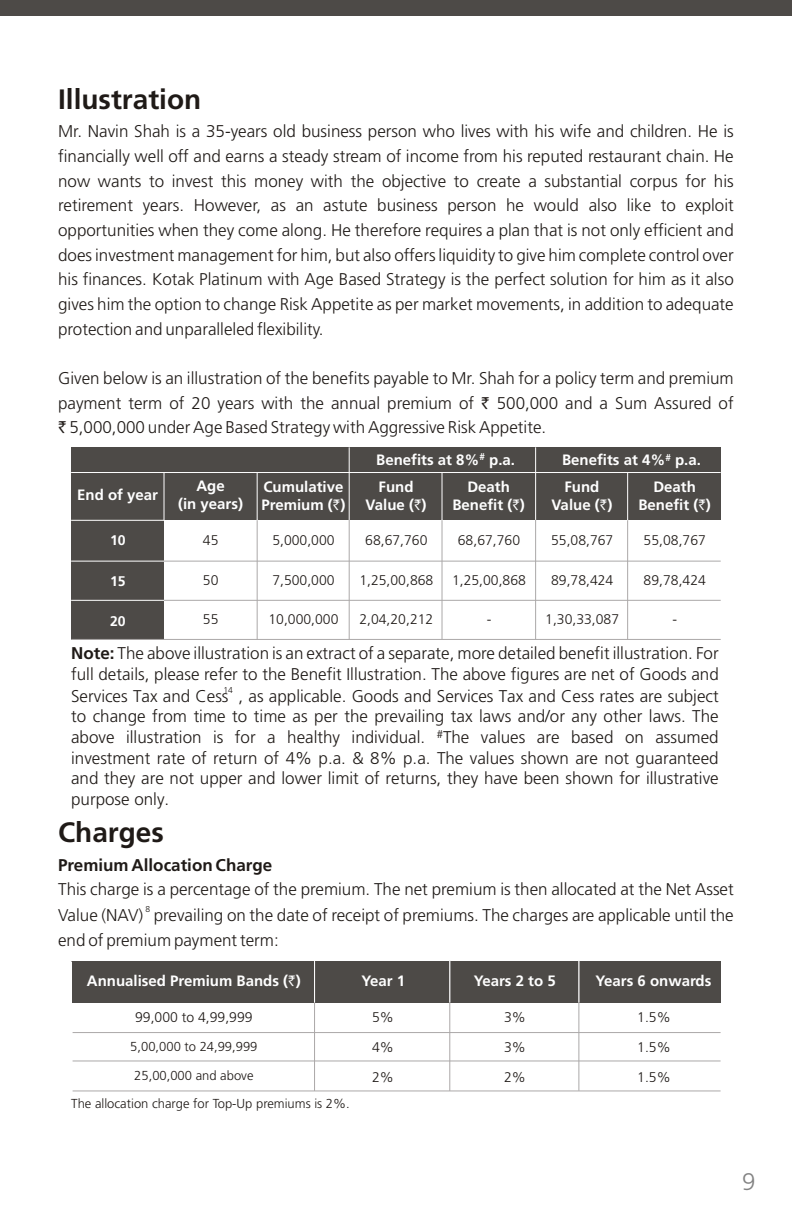
<style>
.page{position:relative;width:792px;height:1224px;background:#fff}
.page>*{position:absolute;margin:0;border:0;box-sizing:border-box;transform-origin:0 0}
.t1{font:700 28px "Frutiger";color:#1f1a17}
.t2{font:300 24px "Frutiger";color:#828282}
.t3{font:300 17px/24.6px "Frutiger";color:#1f1a17;text-align:justify}
.t4{font:700 17px "Frutiger";color:#1f1a17}
.t5{font:700 15px/17.8px "Frutiger";color:#fff;text-align:center}
.t6{font:300 14px/29.8px "Frutiger";color:#1f1a17;text-align:justify}
.t7{font:700 14px "Frutiger";color:#fff}
.t8{font:300 13px "Frutiger";color:#1f1a17}
.t9{font:300 8.4px "Frutiger";color:#1f1a17}
.s1{font-family:"Rupee";font-weight:400}
.s2{font-weight:700}
</style>
<div class="page">
<hr style="left:71px;top:561px;width:650px;height:1px;background:#aba8a8">
<hr style="left:71px;top:600px;width:650px;height:1px;background:#aba8a8">
<hr style="left:72px;top:961px;width:648px;height:1px;background:#aba8a8">
<div style="left:73px;top:961px;width:648px;height:41px;background:#4d4a47"></div>
<div style="left:0;top:0;width:792px;height:15px;background:#4d4a47"></div>
<div style="left:71px;top:448px;width:93px;height:191px;background:#4d4a47"></div>
<div style="left:71px;top:448px;width:650px;height:72px;background:#4d4a47"></div>
<hr style="left:164px;top:473px;width:1px;height:47px;background:#fff">
<hr style="left:71px;top:561px;width:93px;height:1px;background:#fff">
<hr style="left:71px;top:600px;width:93px;height:1px;background:#fff">
<hr style="left:71px;top:520px;width:93px;height:1px;background:#fff">
<hr style="left:257px;top:520px;width:1px;height:119px;background:#aba8a8">
<hr style="left:349px;top:520px;width:1px;height:119px;background:#aba8a8">
<hr style="left:442px;top:520px;width:1px;height:119px;background:#aba8a8">
<hr style="left:535px;top:520px;width:1px;height:119px;background:#aba8a8">
<hr style="left:627px;top:520px;width:1px;height:119px;background:#aba8a8">
<hr style="left:257px;top:473px;width:1px;height:47px;background:#fff">
<hr style="left:442px;top:473px;width:1px;height:47px;background:#fff">
<hr style="left:349px;top:447px;width:1px;height:73px;background:#fff">
<hr style="left:627px;top:473px;width:1px;height:47px;background:#fff">
<hr style="left:71px;top:639px;width:650px;height:1px;background:#aba8a8">
<hr style="left:578px;top:961px;width:1px;height:130px;background:#aba8a8">
<hr style="left:449px;top:961px;width:1px;height:130px;background:#aba8a8">
<hr style="left:314px;top:962px;width:1px;height:129px;background:#aba8a8">
<hr style="left:314px;top:961px;width:1px;height:41px;background:#fff">
<hr style="left:449px;top:961px;width:1px;height:41px;background:#fff">
<hr style="left:578px;top:961px;width:1px;height:41px;background:#fff">
<hr style="left:73px;top:1032px;width:648px;height:1px;background:#aba8a8">
<hr style="left:73px;top:1060px;width:648px;height:1px;background:#aba8a8">
<hr style="left:73px;top:1090px;width:648px;height:1px;background:#aba8a8">
<hr style="left:71px;top:472px;width:650px;height:1px;background:#fff">
<hr style="left:535px;top:447px;width:1px;height:73px;background:#fff">
<h1 class="t1" style="left:58px;top:88px;width:145px">Illustration</h1>
<p class="t3" style="left:58px;top:119px;width:677px">Mr. Navin Shah is a 35-years old business person who lives with his wife and children. He is financially well off and earns a steady stream of income from his reputed restaurant chain. He now wants to invest this money with the objective to create a substantial corpus for his retirement years. However, as an astute business person he would also like to exploit opportunities when they come along. He therefore requires a plan that is not only efficient and does investment management for him, but also offers liquidity to give him complete control over his finances. Kotak Platinum with Age Based Strategy is the perfect solution for him as it also gives him the option to change Risk Appetite as per market movements, in addition to adequate protection and unparalleled flexibility.</p>
<p class="t3" style="left:58px;top:366px;width:677px">Given below is an illustration of the benefits payable to Mr. Shah for a policy term and premium payment term of 20 years with the annual premium of <span class="s1">`</span> 500,000 and a Sum Assured of <span class="s1">`</span> 5,000,000 under Age Based Strategy with Aggressive Risk Appetite.</p>
<p class="t5" style="left:376px;top:452px;width:140px">Benefits at 8%<sup>#</sup> p.a.</p>
<p class="t5" style="left:562px;top:453px;width:140px">Benefits at 4%<sup>#</sup> p.a.</p>
<p class="t5" style="left:178px;top:478px;width:67px">Age<br>(in years)</p>
<p class="t6" style="left:203px;top:526px;width:17px">45</p>
<p class="t6" style="left:203px;top:565px;width:17px">50</p>
<p class="t6" style="left:203px;top:605px;width:17px">55</p>
<p class="t5" style="left:262px;top:479px;width:85px;text-align:left">Cumulative<br>Premium (<span class="s1">`</span>)</p>
<p class="t5" style="left:452px;top:479px;width:74px">Death<br>Benefit (<span class="s1">`</span>)</p>
<p class="t5" style="left:551px;top:479px;width:62px">Fund<br>Value (<span class="s1">`</span>)</p>
<p class="t5" style="left:366px;top:479px;width:62px">Fund<br>Value (<span class="s1">`</span>)</p>
<p class="t5" style="left:638px;top:479px;width:74px">Death<br>Benefit (<span class="s1">`</span>)</p>
<p class="t6" style="left:644px;top:526px;width:64px">55,08,767</p>
<p class="t6" style="left:644px;top:565px;width:64px">89,78,424</p>
<p class="t6" style="left:672px;top:605px;width:6px">-</p>
<p class="t5" style="left:77px;top:488px;width:82px">End of year</p>
<p class="t6" style="left:551px;top:526px;width:64px">55,08,767</p>
<p class="t6" style="left:551px;top:565px;width:64px">89,78,424</p>
<p class="t6" style="left:545px;top:605px;width:75px">1,30,33,087</p>
<p class="t3" style="left:71px;top:643px;width:649px;line-height:20.8px"><span class="s2">Note:</span> The above illustration is an extract of a separate, more detailed benefit illustration. For full details, please refer to the Benefit Illustration. The above figures are net of Goods and</p>
<p class="t9" style="left:224px;top:685px;width:11px">14</p>
<p class="t7" style="left:110px;top:535px;width:17px">10</p>
<p class="t7" style="left:110px;top:575px;width:17px">15</p>
<p class="t7" style="left:110px;top:616px;width:17px">20</p>
<p class="t6" style="left:272px;top:526px;width:64px">5,000,000</p>
<p class="t6" style="left:272px;top:565px;width:64px">7,500,000</p>
<p class="t6" style="left:268px;top:605px;width:72px">10,000,000</p>
<p class="t6" style="left:365px;top:526px;width:64px">68,67,760</p>
<p class="t6" style="left:359px;top:565px;width:75px">1,25,00,868</p>
<p class="t6" style="left:359px;top:605px;width:75px">2,04,20,212</p>
<p class="t6" style="left:458px;top:526px;width:64px">68,67,760</p>
<p class="t6" style="left:452px;top:565px;width:75px">1,25,00,868</p>
<p class="t6" style="left:487px;top:605px;width:6px">-</p>
<p class="t3" style="left:71px;top:686px;width:649px;line-height:20.8px">Services Tax and Cess , as applicable. Goods and Services Tax and Cess rates are subject to change from time to time as per the prevailing tax laws and/or any other laws. The above illustration is for a healthy individual. <sup>#</sup>The values are based on assumed investment rate of return of 4% p.a. &amp; 8% p.a. The values shown are not guaranteed and they are not upper and lower limit of returns, they have been shown for illustrative purpose only.</p>
<h1 class="t1" style="left:58px;top:821px;width:107px">Charges</h1>
<p class="t4" style="left:58px;top:858px;width:216px">Premium Allocation Charge</p>
<p class="t3" style="left:58px;top:877px;width:677px">This charge is a percentage of the premium. The net premium is then allocated at the Net Asset</p>
<p class="t9" style="left:146px;top:905px;width:6px">8</p>
<p class="t3" style="left:58px;top:903px;width:677px">Value (NAV) prevailing on the date of receipt of premiums. The charges are applicable until the end of premium payment term:</p>
<p class="t5" style="left:87px;top:973px;width:215px">Annualised Premium Bands (<span class="s1">`</span>)</p>
<p class="t6" style="left:135px;top:1002px;width:119px">99,000 to 4,99,999</p>
<p class="t8" style="left:130px;top:1039px;width:129px">5,00,000 to 24,99,999</p>
<p class="t8" style="left:134px;top:1068px;width:121px">25,00,000 and above</p>
<p class="t8" style="left:71px;top:1096px;width:280px">The allocation charge for Top-Up premiums is 2%.</p>
<p class="t5" style="left:361px;top:973px;width:45px">Year 1</p>
<p class="t5" style="left:474px;top:973px;width:83px">Years 2 to 5</p>
<p class="t5" style="left:596px;top:973px;width:117px">Years 6 onwards</p>
<p class="t6" style="left:372px;top:1003px;width:23px">5% 4% 2%</p>
<p class="t6" style="left:504px;top:1003px;width:23px">3% 3% 2%</p>
<p class="t6" style="left:637px;top:1003px;width:35px">1.5% 1.5% 1.5%</p>
<h2 class="t2" style="left:742px;top:1168px;width:15px">9</h2>
</div>
